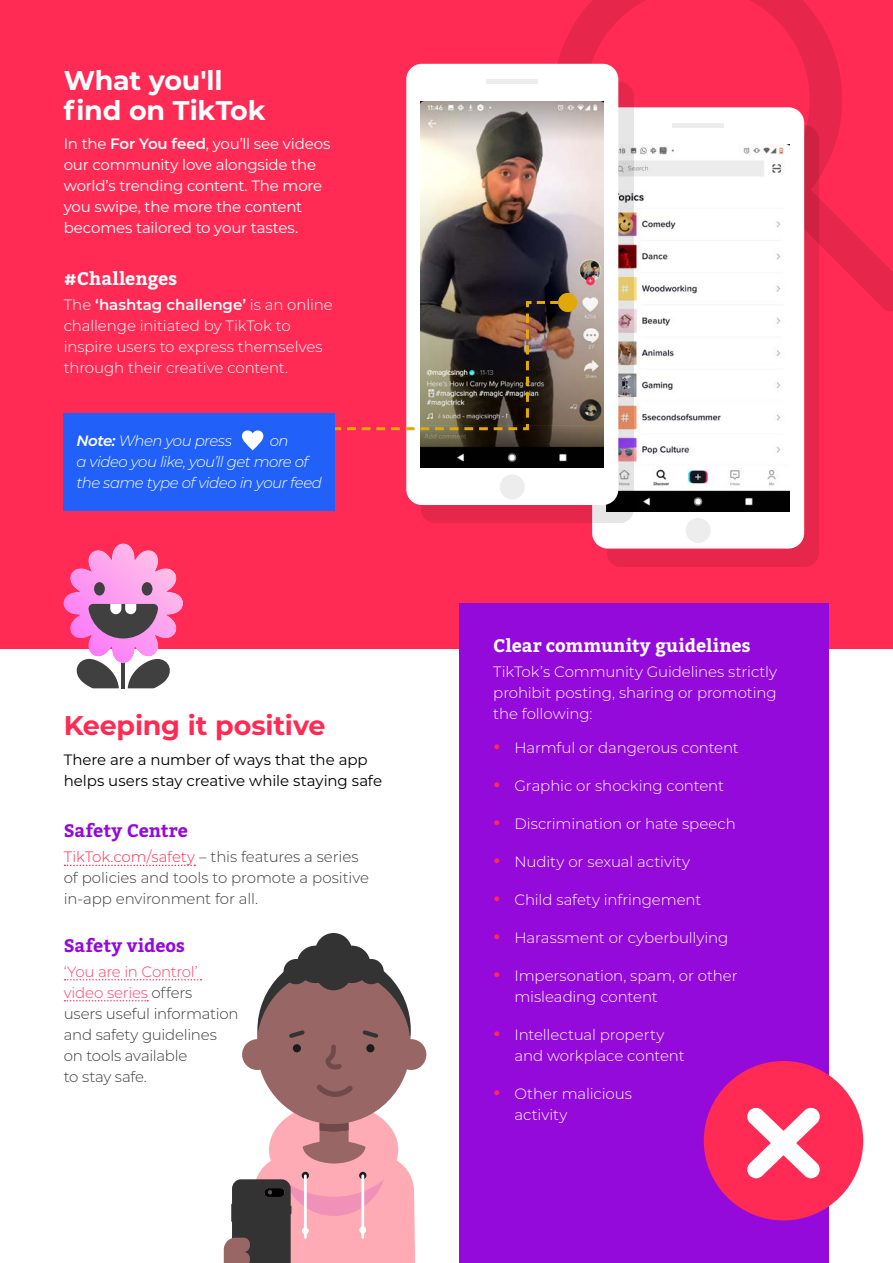
<style>
.page{position:relative;width:893px;height:1263px;background:#fff}
.page>*{position:absolute;margin:0;border:0;box-sizing:border-box;transform-origin:0 0}
.Head2{font:700 27px/30px "Montserrat";letter-spacing:-.01em;color:#fff}
.Head2-2{font:700 27px "Montserrat";letter-spacing:-.005em;color:#ff2b54}
.Head3{font:700 18px "Bitter";color:#fff}
.Head3-2{font:700 18px "Bitter";color:#940adb}
.Body{font:300 15px/21px "Montserrat";letter-spacing:-.005em;color:#fff}
.Body-2{font:300 15px/21px "Montserrat";letter-spacing:-.015em;color:#3c3c3b}
.Big_Para{font:15px/21px "Montserrat";letter-spacing:-.015em;color:#fff}
.Body-3{font:italic 300 15px/21px "Montserrat";letter-spacing:-.035em;color:#fff}
.Big_Para-2{font:15px/21px "Montserrat";letter-spacing:-.005em;color:#000}
.s1{font-weight:600}
.s2{color:#ff2b54}
.s3{color:#ff4165}
.s4{font-weight:600;font-size:22.5px;color:#ff2b54}
</style>
<div class="page">
<svg style="left:65px;top:865px;width:130px;height:1px"></svg>
<svg style="left:65px;top:979px;width:137px;height:1px"></svg>
<svg style="left:65px;top:1000px;width:83px;height:1px"></svg>
<div style="left:0;top:0;width:893px;height:648px;background:#ff2b54"></div>
<svg style="left:551px;top:0;width:342px;height:311px"></svg>
<div style="left:607px;top:125px;width:212px;height:442px;background:#000;opacity:.1"></div>
<div style="left:592px;top:107px;width:212px;height:442px;background:#fff;border-radius:16px"></div>
<img style="left:633px;top:145px;width:157px;height:366px">
<div style="left:686px;top:518px;width:25px;height:25px;background:#ededed;border-radius:50%"></div>
<div style="left:672px;top:123px;width:52px;height:5px;background:#ededed"></div>
<div style="left:421px;top:82px;width:212px;height:441px;background:#000;opacity:.1"></div>
<div style="left:406px;top:64px;width:212px;height:441px;background:#fff;border-radius:16px"></div>
<img style="left:421px;top:101px;width:183px;height:367px">
<div style="left:500px;top:474px;width:25px;height:25px;background:#ededed;border-radius:50%"></div>
<div style="left:487px;top:79px;width:51px;height:5px;background:#ededed"></div>
<svg style="left:335px;top:299px;width:236px;height:133px"></svg>
<div style="left:558px;top:293px;width:19px;height:19px;background:#e0a80a;border-radius:50%"></div>
<div style="left:64px;top:413px;width:271px;height:97px;background:#2161fa"></div>
<svg style="left:242px;top:430px;width:21px;height:20px"></svg>
<div style="left:242px;top:1039px;width:31px;height:31px;background:#966;border-radius:50%"></div>
<div style="left:257px;top:953px;width:154px;height:155px;background:#333;border-radius:50%"></div>
<div style="left:396px;top:1039px;width:30px;height:31px;background:#966;border-radius:50%"></div>
<div style="left:257px;top:968px;width:153px;height:156px;background:#966;border-radius:50%"></div>
<div style="left:366px;top:1044px;width:8px;height:8px;background:#1c1c1c;border-radius:50%"></div>
<div style="left:293px;top:1044px;width:8px;height:8px;background:#1c1c1c;border-radius:50%"></div>
<svg style="left:325px;top:1044px;width:17px;height:25px"></svg>
<svg style="left:362px;top:1030px;width:16px;height:8px"></svg>
<svg style="left:289px;top:1030px;width:16px;height:8px"></svg>
<svg style="left:283px;top:933px;width:101px;height:57px"></svg>
<svg style="left:224px;top:1085px;width:191px;height:178px"></svg>
<div style="left:459px;top:604px;width:370px;height:659px;background:#940adb"></div>
<svg style="left:704px;top:1061px;width:159px;height:159px"></svg>
<svg style="left:60px;top:543px;width:127px;height:145px"></svg>
<p class="Head2" style="left:64px;top:64px;width:203px">What you'll find on TikTok</p>
<p class="Big_Para" style="left:64px;top:133px;width:268px">In the <span class="s1">For You feed</span>, you’ll see videos our community love alongside the world’s trending content. The more you swipe, the more the content becomes tailored to your tastes.</p>
<p class="Head3" style="left:64px;top:267px;width:115px">#Challenges</p>
<p class="Body" style="left:64px;top:294px;width:270px">The <span class="s1">‘hashtag challenge’</span> is an online challenge initiated by TikTok to inspire users to express themselves through their creative content.</p>
<p class="Body-3" style="left:77px;top:430px;width:157px"><span class="s1">Note:</span> When you press</p>
<p class="Body-3" style="left:77px;top:430px;width:247px;text-indent:193px">on<br>a video you like, you’ll get more of the same type of video in your feed</p>
<p class="Head2-2" style="left:64px;top:706px;width:263px">Keeping it positive</p>
<p class="Big_Para-2" style="left:64px;top:748px;width:320px">There are a number of ways that the app helps users stay creative while staying safe</p>
<p class="Head3-2" style="left:64px;top:819px;width:126px">Safety Centre</p>
<p class="Body-2" style="left:64px;top:846px;width:307px"><span class="s2">TikTok.com/safety</span> – this features a series of policies and tools to promote a positive in-app environment for all.</p>
<p class="Head3-2" style="left:64px;top:933px;width:123px">Safety videos</p>
<p class="Body-2" style="left:64px;top:960px;width:176px"><span class="s3">‘You are in Control’ video series</span> offers<br>users useful information and safety guidelines on tools available<br>to stay safe.</p>
<p class="Head3" style="left:493px;top:634px;width:259px">Clear community guidelines</p>
<p class="Body" style="left:493px;top:661px;width:285px;text-align:justify">TikTok’s Community Guidelines strictly prohibit posting, sharing or promoting the following:</p>
<p class="Body" style="left:493px;top:736px;width:247px"><span class="s4">•</span> Harmful or dangerous content</p>
<p class="Body" style="left:493px;top:774px;width:232px"><span class="s4">•</span> Graphic or shocking content</p>
<p class="Body" style="left:493px;top:812px;width:244px"><span class="s4">•</span> Discrimination or hate speech</p>
<p class="Body" style="left:493px;top:850px;width:198px"><span class="s4">•</span> Nudity or sexual activity</p>
<p class="Body" style="left:493px;top:888px;width:210px"><span class="s4">•</span> Child safety infringement</p>
<p class="Body" style="left:493px;top:926px;width:237px"><span class="s4">•</span> Harassment or cyberbullying</p>
<p class="Body" style="left:514px;top:965px;width:225px;text-indent:-21px"><span class="s4">•</span> Impersonation, spam, or other misleading content</p>
<p class="Body" style="left:514px;top:1024px;width:172px;text-indent:-21px"><span class="s4">•</span> Intellectual property and workplace content</p>
<p class="Body" style="left:514px;top:1083px;width:119px;text-indent:-21px"><span class="s4">•</span> Other malicious activity</p>
</div>
